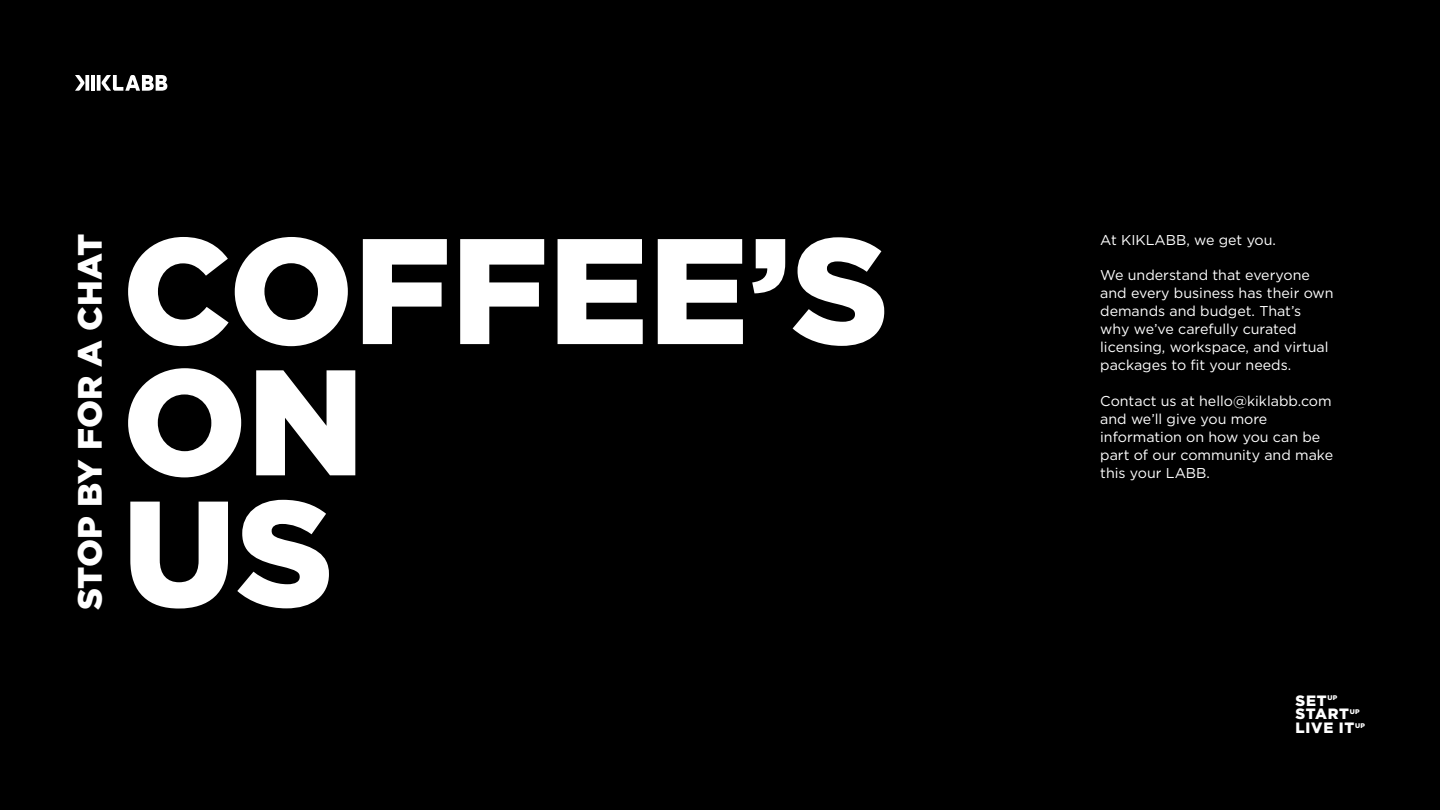
<style>
.page{position:relative;width:1440px;height:810px;background:#000}
.page>*{position:absolute;margin:0;border:0;box-sizing:border-box;transform-origin:0 0}
.t1{font:900 150px/131.2px "Gotham";color:#fff}
.t2{font:900 33.75px "Gotham";color:#fff}
.t3{font:900 15px "Gotham";letter-spacing:.05em;color:#fff}
.t4{font:14.25px/18px "Gotham";color:#fff}
.t5{font:900 6.75px "Gotham";color:#fff}
</style>
<div class="page">
<hr style="left:91px;top:75px;width:4px;height:16px;background:#fff">
<svg style="left:75px;top:75px;width:14px;height:16px"></svg>
<svg style="left:97px;top:75px;width:70px;height:16px"></svg>
<h2 class="t2" style="left:67px;top:610px;width:377px;rotate:-90deg">STOP BY FOR A CHAT</h2>
<h1 class="t1" style="left:122px;top:224px;width:768px">COFFEE S’<br>ON<br>US</h1>
<p class="t4" style="left:1100px;top:231px;width:177px">At KIKLABB, we get you.</p>
<p class="t4" style="left:1100px;top:266px;width:235px">We understand that everyone and every business has their own demands and budget. That s’ why we’ve carefully curated licensing, workspace, and virtual packages to fit your needs.</p>
<p class="t4" style="left:1100px;top:392px;width:234px">Contact us at hello@kiklabb.com and we l l’ give you more information on how you can be part of our community and make this your LABB.</p>
<p class="t3" style="left:1296px;top:690px;width:33px">SET</p>
<p class="t5" style="left:1327px;top:693px;width:11px">UP</p>
<p class="t3" style="left:1296px;top:704px;width:55px">START</p>
<p class="t5" style="left:1350px;top:707px;width:11px">UP</p>
<p class="t3" style="left:1296px;top:718px;width:60px">LIVE IT</p>
<p class="t5" style="left:1355px;top:721px;width:11px">UP</p>
</div>
